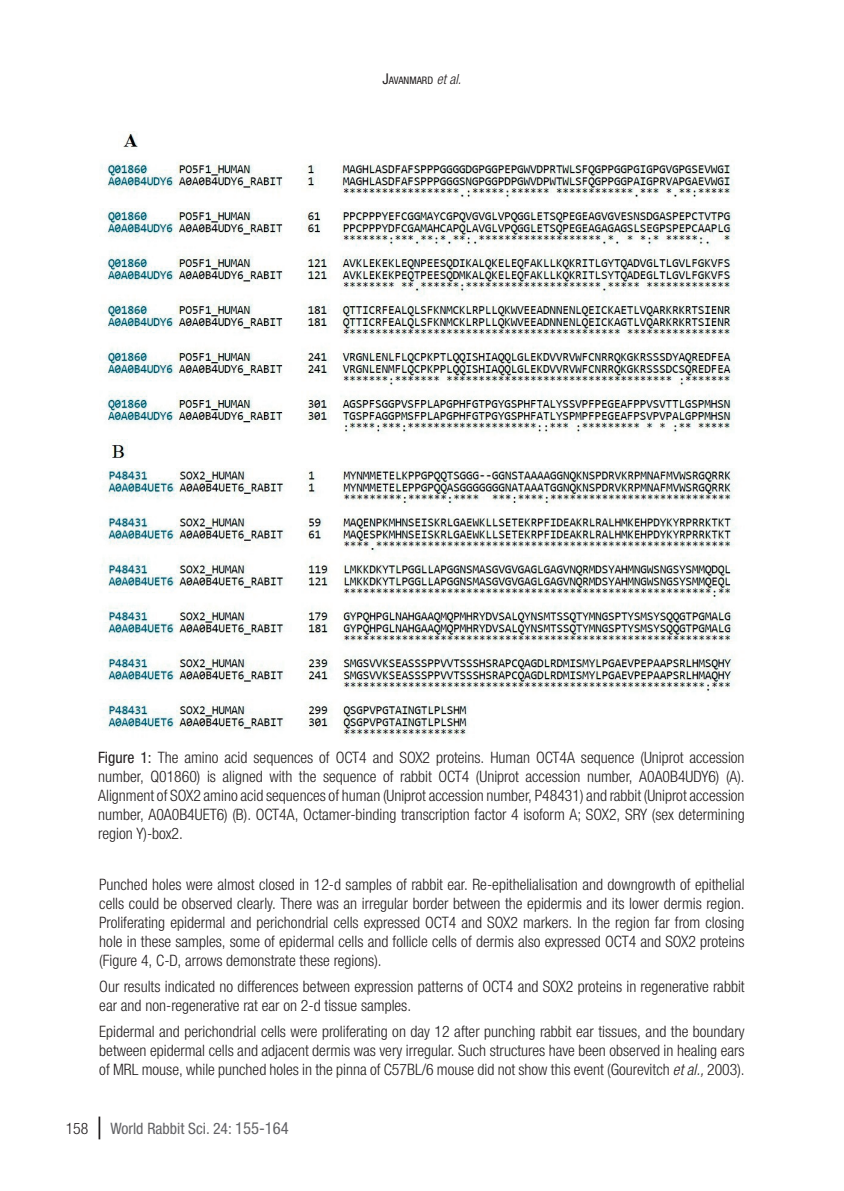
<style>
.page{position:relative;width:844px;height:1191px;background:#fff}
.page>*{position:absolute;margin:0;border:0;box-sizing:border-box;transform-origin:0 0}
.WRS_TEXTO{font:300 condensed 15.75px/18.9px "Helvetica Neue LTW1 G";color:#231f20;text-align:justify}
.WRS_TITULO_TABLAS{font:300 condensed 15.75px/18.9px "Helvetica Neue LTW1 G";color:#231f20;text-align:justify}
.t1{font:condensed 15.75px "Helvetica Neue LTW1 G";color:#636366}
.t2{font:300 condensed 15.75px "Helvetica Neue LTW1 G";color:#231f20}
.t3{font:condensed 10.33px "Helvetica Neue LTW1 G";color:#231f20}
.s1{font-size:14.88px}
.s2{font-weight:300;font-style:italic;font-size:14px}
.s3{font-weight:400}
.s4{font-style:italic}
.s5{font-size:16.62px}
</style>
<div class="page">
<hr style="left:98px;top:1116px;width:2px;height:23px;background:#231f20">
<img style="left:101px;top:131px;width:635px;height:607px">
<p class="t3" style="left:382px;top:74px;width:80px"><span class="s1">J</span>AVANMARD <span class="s2">et al.</span></p>
<p class="WRS_TITULO_TABLAS" style="left:98px;top:748px;width:647px"><span class="s3">Figure 1:</span> The amino acid sequences of OCT4 and SOX2 proteins. Human OCT4A sequence (Uniprot accession number, Q01860) is aligned with the sequence of rabbit OCT4 (Uniprot accession number, A0A0B4UDY6) (A).<br>Alignment of SOX2 amino acid sequences of human (Uniprot accession number, P48431) and rabbit (Uniprot accession number, A0A0B4UET6) (B). OCT4A, Octamer-binding transcription factor 4 isoform A; SOX2, SRY (sex determining region Y)-box2.</p>
<p class="WRS_TEXTO" style="left:99px;top:875px;width:646px">Punched holes were almost closed in 12-d samples of rabbit ear. Re-epithelialisation and downgrowth of epithelial cells could be observed clearly. There was an irregular border between the epidermis and its lower dermis region.<br>Proliferating epidermal and perichondrial cells expressed OCT4 and SOX2 markers. In the region far from closing hole in these samples, some of epidermal cells and follicle cells of dermis also expressed OCT4 and SOX2 proteins (Figure 4, C-D, arrows demonstrate these regions).</p>
<p class="WRS_TEXTO" style="left:99px;top:977px;width:646px">Our results indicated no differences between expression patterns of OCT4 and SOX2 proteins in regenerative rabbit ear and non-regenerative rat ear on 2-d tissue samples.</p>
<p class="WRS_TEXTO" style="left:99px;top:1022px;width:646px">Epidermal and perichondrial cells were proliferating on day 12 after punching rabbit ear tissues, and the boundary between epidermal cells and adjacent dermis was very irregular. Such structures have been observed in healing ears of MRL mouse, while punched holes in the pinna of C57BL/6 mouse did not show this event (Gourevitch <span class="s4">et al.,</span> 2003).</p>
<p class="t2" style="left:66px;top:1119px;width:24px">158</p>
<p class="t1" style="left:110px;top:1119px;width:180px">World Rabbit Sci. 24: <span class="s5">155-164</span></p>
</div>
